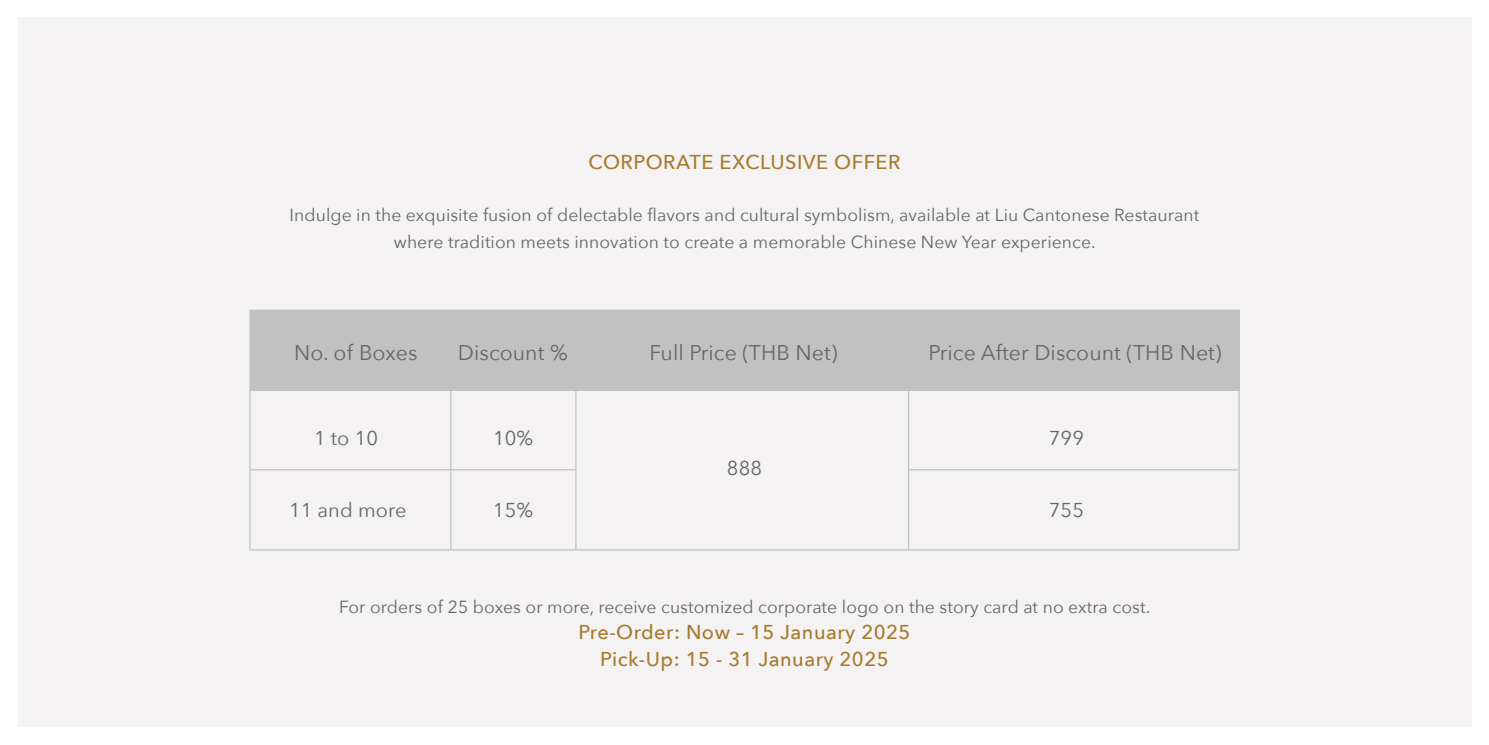
<style>
.page{position:relative;width:1489px;height:745px;background:#fff}
.page>*{position:absolute;margin:0;border:0;box-sizing:border-box;transform-origin:0 0}
.t1{font:21.25px "Avenir Next";letter-spacing:.005em;color:#666}
.t2{font:500 20px/26.2px "Avenir Next";letter-spacing:.025em;color:#a67c2e;text-align:center}
.t3{font:20px "Avenir Next";letter-spacing:.005em;color:#666}
.t4{font:17.5px/26.2px "Avenir Next";letter-spacing:.005em;color:#666;text-align:center}
</style>
<div class="page">
<div style="left:18px;top:18px;width:1452px;height:708px;background:#f4f2f3"></div>
<div style="left:249px;top:389px;width:990px;height:161px;border:1px solid #c1c1c1"></div>
<hr style="left:450px;top:389px;width:1px;height:160px;background:#c1c1c1">
<hr style="left:575px;top:389px;width:1px;height:160px;background:#c1c1c1">
<hr style="left:908px;top:389px;width:1px;height:160px;background:#c1c1c1">
<hr style="left:250px;top:469px;width:326px;height:1px;background:#c1c1c1">
<hr style="left:908px;top:469px;width:330px;height:1px;background:#c1c1c1">
<div style="left:249px;top:309px;width:990px;height:81px;background:#c1c1c1;border:1px solid #c1c1c1"></div>
<p class="t2" style="left:588px;top:148px;width:313px">CORPORATE EXCLUSIVE OFFER</p>
<p class="t4" style="left:290px;top:201px;width:911px">Indulge in the exquisite fusion of delectable flavors and cultural symbolism, available at Liu Cantonese Restaurant where tradition meets innovation to create a memorable Chinese New Year experience.</p>
<p class="t1" style="left:294px;top:334px;width:125px">No. of Boxes</p>
<p class="t1" style="left:458px;top:334px;width:111px">Discount %</p>
<p class="t1" style="left:649px;top:334px;width:189px">Full Price (THB Net)</p>
<p class="t1" style="left:928px;top:334px;width:295px">Price After Discount (THB Net)</p>
<p class="t3" style="left:314px;top:420px;width:65px">1 to 10</p>
<p class="t3" style="left:493px;top:420px;width:42px">10%</p>
<p class="t3" style="left:1048px;top:420px;width:36px">799</p>
<p class="t3" style="left:289px;top:492px;width:119px">11 and more</p>
<p class="t3" style="left:727px;top:450px;width:36px">888</p>
<p class="t3" style="left:493px;top:493px;width:42px">15%</p>
<p class="t3" style="left:1048px;top:493px;width:36px">755</p>
<p class="t4" style="left:339px;top:592px;width:812px">For orders of 25 boxes or more, receive customized corporate logo on the story card at no extra cost.</p>
<p class="t2" style="left:578px;top:618px;width:333px">Pre-Order: Now – 15 January 2025<br>Pick-Up: 15 - 31 January 2025</p>
</div>
